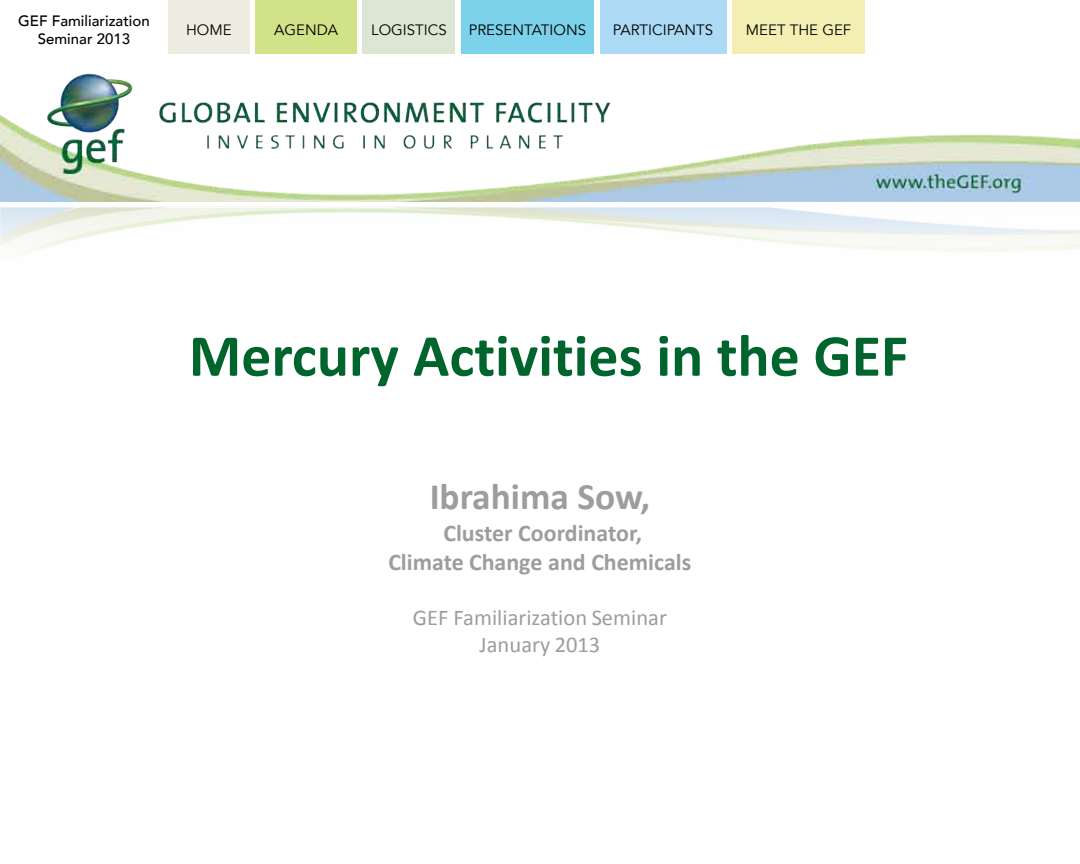
<style>
.page{position:relative;width:1080px;height:864px;background:#fff}
.page>*{position:absolute;margin:0;border:0;box-sizing:border-box;transform-origin:0 0}
.t1{font:700 60px "Calibri";color:#00642d}
.t2{font:700 37.5px "Calibri";color:#9b9d9f}
.t3{font:700 24px/28.8px "Calibri";letter-spacing:-.005em;color:#9b9d9f;text-align:center}
.t4{font:22.5px/27px "Calibri";color:#9b9d9f;text-align:center}
.t5{font:15px "Avenir";color:#000}
.t6{font:500 15px/18px "Avenir";color:#000;text-align:center}
</style>
<div class="page">
<div style="left:168px;top:0;width:82px;height:54px;background:#efede2"></div>
<div style="left:600px;top:0;width:126px;height:54px;background:#acdaf5"></div>
<div style="left:363px;top:0;width:92px;height:54px;background:#dbe7d4"></div>
<div style="left:732px;top:0;width:133px;height:54px;background:#f3efb3"></div>
<div style="left:256px;top:0;width:101px;height:54px;background:#d2e288"></div>
<div style="left:461px;top:0;width:133px;height:54px;background:#7bd2ea"></div>
<img style="left:0;top:73px;width:1080px;height:129px">
<p class="t6" style="left:18px;top:10px;width:133px">GEF Familiarization<br>Seminar 2013</p>
<p class="t5" style="left:186px;top:20px;width:47px">HOME</p>
<p class="t5" style="left:274px;top:20px;width:65px">AGENDA</p>
<p class="t5" style="left:371px;top:20px;width:77px">LOGISTICS</p>
<p class="t5" style="left:469px;top:20px;width:119px">PRESENTATIONS</p>
<p class="t5" style="left:613px;top:20px;width:102px">PARTICIPANTS</p>
<p class="t5" style="left:746px;top:20px;width:107px">MEET THE GEF</p>
<h1 class="t1" style="left:189px;top:317px;width:721px">Mercury Activities in the GEF</h1>
<h2 class="t2" style="left:430px;top:473px;width:222px">Ibrahima Sow,</h2>
<h3 class="t3" style="left:388px;top:519px;width:305px">Cluster Coordinator,<br>Climate Change and Chemicals</h3>
<h3 class="t4" style="left:413px;top:604px;width:256px">GEF Familiarization Seminar<br>January 2013</h3>
</div>
